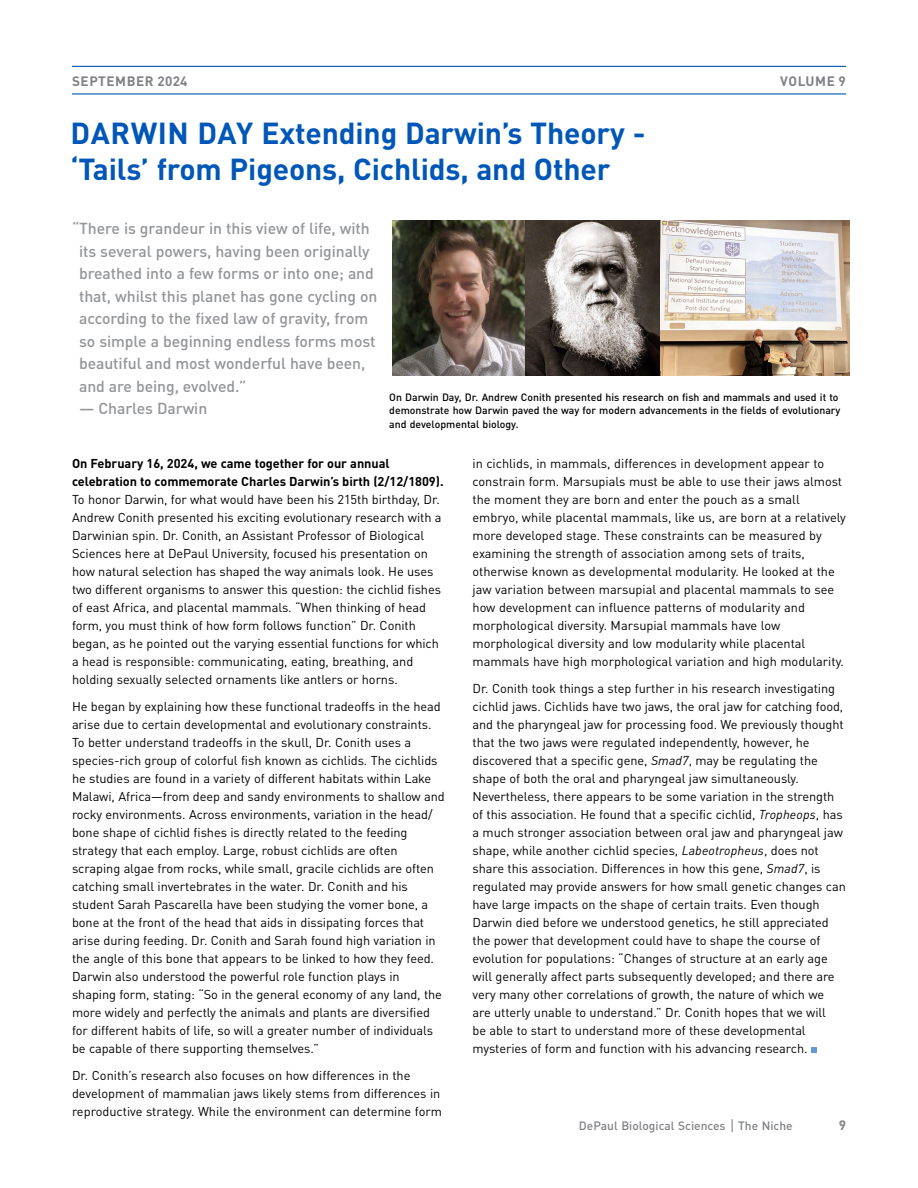
<style>
.page{position:relative;width:918px;height:1188px;background:#fff}
.page>*{position:absolute;margin:0;border:0;box-sizing:border-box;transform-origin:0 0}
.t1{font:700 30px/36px "DIN Pro";letter-spacing:-.005em;color:#0057b7}
.t2{font:500 15.75px/22.5px "DIN Pro";letter-spacing:-.005em;color:#939598}
.t3{font:700 13.5px "DIN Pro";letter-spacing:.04em;color:#808285}
.t4{font:12.75px/18px "DIN Pro";letter-spacing:-.005em;color:#000}
.t5{font:700 12.75px/18px "DIN Pro";letter-spacing:-.005em;color:#000}
.t6{font:500 12px "DIN Pro";color:#808285}
.t7{font:500 10.5px/13.5px "DIN Pro";color:#000}
.s1{font-style:italic}
.s2{font-weight:400;font-size:15px}
</style>
<div class="page">
<hr style="left:72px;top:93px;width:774px;height:1px;background:#0057b7">
<hr style="left:72px;top:66px;width:774px;height:1px;background:#0057b7">
<svg style="left:811px;top:1047px;width:6px;height:6px"></svg>
<img style="left:392px;top:220px;width:457px;height:156px">
<p class="t3" style="left:72px;top:69px;width:117px">SEPTEMBER 2024</p>
<p class="t3" style="left:780px;top:69px;width:67px">VOLUME 9</p>
<h1 class="t1" style="left:70px;top:112px;width:577px">DARWIN DAY Extending Darwin’s Theory - ‘Tails’ from Pigeons, Cichlids, and Other</h1>
<p class="t2" style="left:79px;top:215px;width:300px;text-indent:-7px">“There is grandeur in this view of life, with its several powers, having been originally breathed into a few forms or into one; and that, whilst this planet has gone cycling on according to the fixed law of gravity, from so simple a beginning endless forms most beautiful and most wonderful have been, and are being, evolved.”</p>
<p class="t2" style="left:79px;top:395px;width:130px">— Charles Darwin</p>
<p class="t7" style="left:389px;top:389px;width:453px">On Darwin Day, Dr. Andrew Conith presented his research on fish and mammals and used it to demonstrate how Darwin paved the way for modern advancements in the fields of evolutionary and developmental biology.</p>
<p class="t5" style="left:72px;top:453px;width:373px">On February 16, 2024, we came together for our annual celebration to commemorate Charles Darwin’s birth (2/12/1809).</p>
<p class="t4" style="left:72px;top:489px;width:371px">To honor Darwin, for what would have been his 215th birthday, Dr.<br>Andrew Conith presented his exciting evolutionary research with a Darwinian spin. Dr. Conith, an Assistant Professor of Biological Sciences here at DePaul University, focused his presentation on how natural selection has shaped the way animals look. He uses two different organisms to answer this question: the cichlid fishes of east Africa, and placental mammals. “When thinking of head form, you must think of how form follows function” Dr. Conith began, as he pointed out the varying essential functions for which a head is responsible: communicating, eating, breathing, and holding sexually selected ornaments like antlers or horns.</p>
<p class="t4" style="left:72px;top:696px;width:374px">He began by explaining how these functional tradeoffs in the head arise due to certain developmental and evolutionary constraints.<br>To better understand tradeoffs in the skull, Dr. Conith uses a species-rich group of colorful fish known as cichlids. The cichlids he studies are found in a variety of different habitats within Lake Malawi, Africa—from deep and sandy environments to shallow and rocky environments. Across environments, variation in the head/ bone shape of cichlid fishes is directly related to the feeding strategy that each employ. Large, robust cichlids are often scraping algae from rocks, while small, gracile cichlids are often catching small invertebrates in the water. Dr. Conith and his student Sarah Pascarella have been studying the vomer bone, a bone at the front of the head that aids in dissipating forces that arise during feeding. Dr. Conith and Sarah found high variation in the angle of this bone that appears to be linked to how they feed.<br>Darwin also understood the powerful role function plays in shaping form, stating: “So in the general economy of any land, the more widely and perfectly the animals and plants are diversified for different habits of life, so will a greater number of individuals be capable of there supporting themselves.”</p>
<p class="t4" style="left:72px;top:1065px;width:372px">Dr. Conith’s research also focuses on how differences in the development of mammalian jaws likely stems from differences in reproductive strategy. While the environment can determine form</p>
<p class="t4" style="left:473px;top:453px;width:375px">in cichlids, in mammals, differences in development appear to constrain form. Marsupials must be able to use their jaws almost the moment they are born and enter the pouch as a small embryo, while placental mammals, like us, are born at a relatively more developed stage. These constraints can be measured by examining the strength of association among sets of traits, otherwise known as developmental modularity. He looked at the jaw variation between marsupial and placental mammals to see how development can influence patterns of modularity and morphological diversity. Marsupial mammals have low morphological diversity and low modularity while placental mammals have high morphological variation and high modularity.</p>
<p class="t4" style="left:473px;top:678px;width:375px">Dr. Conith took things a step further in his research investigating cichlid jaws. Cichlids have two jaws, the oral jaw for catching food, and the pharyngeal jaw for processing food. We previously thought that the two jaws were regulated independently, however, he discovered that a specific gene, <span class="s1">Smad7</span>, may be regulating the shape of both the oral and pharyngeal jaw simultaneously.<br>Nevertheless, there appears to be some variation in the strength of this association. He found that a specific cichlid, <span class="s1">Tropheops</span>, has a much stronger association between oral jaw and pharyngeal jaw shape, while another cichlid species, <span class="s1">Labeotropheus</span>, does not share this association. Differences in how this gene, <span class="s1">Smad7</span>, is regulated may provide answers for how small genetic changes can have large impacts on the shape of certain traits. Even though Darwin died before we understood genetics, he still appreciated the power that development could have to shape the course of evolution for populations: “Changes of structure at an early age will generally affect parts subsequently developed; and there are very many other correlations of growth, the nature of which we<br>are utterly unable to understand.” Dr. Conith hopes that we will<br>be able to start to understand more of these developmental mysteries of form and function with his advancing research.</p>
<p class="t6" style="left:579px;top:1115px;width:215px">DePaul Biological Sciences <span class="s2">|</span> The Niche</p>
<p class="t3" style="left:839px;top:1113px;width:9px">9</p>
</div>
